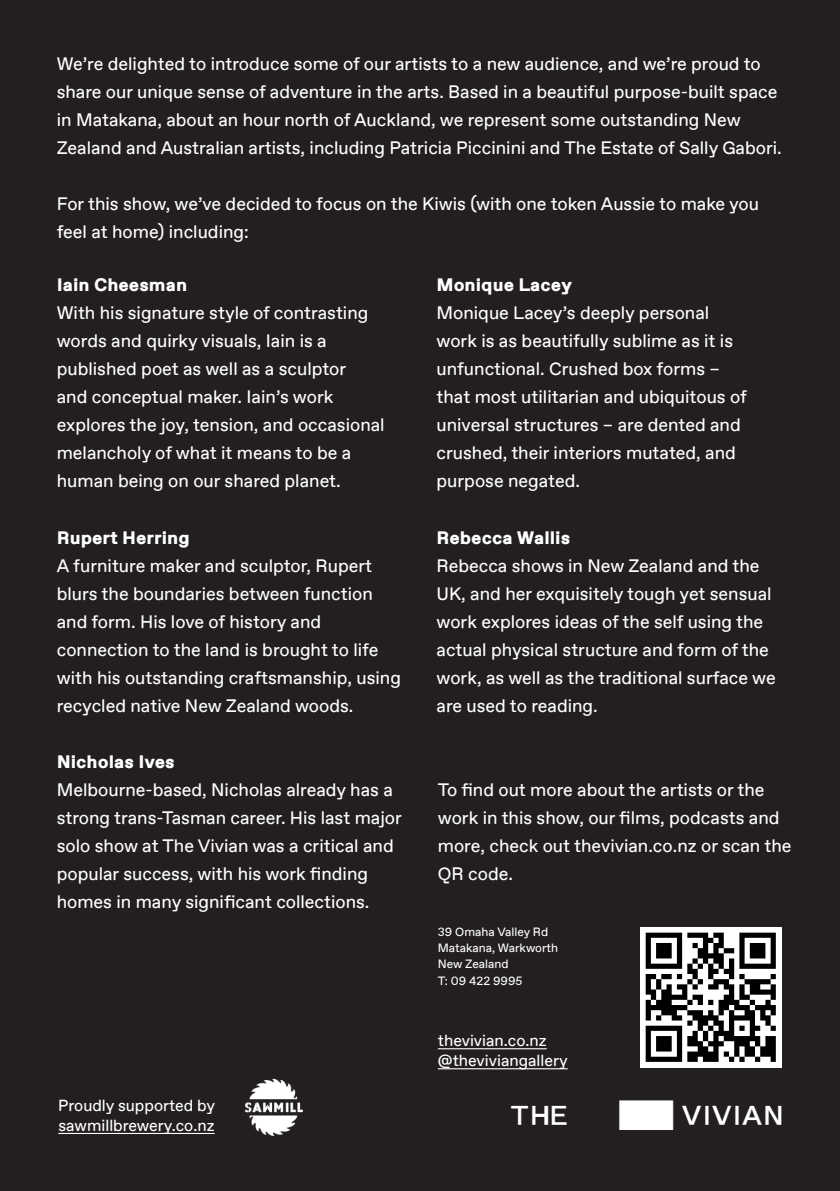
<style>
.page{position:relative;width:840px;height:1191px;background:#fff}
.page>*{position:absolute;margin:0;border:0;box-sizing:border-box;transform-origin:0 0}
.t1{font:42px "Vivian";color:#fff}
.t2{font:18px/28px "Vivian";color:#fff}
.t3{font:700 18px "Vivian";color:#fff}
.t4{font:16px/20px "Favorit";color:#fff}
.t5{font:12px/16px "Favorit";color:#fff}
</style>
<div class="page">
<div style="left:0;top:0;width:839px;height:1191px;background:#231f20"></div>
<hr style="left:58px;top:1132px;width:156px;height:2px;background:#fff">
<img style="left:245px;top:1078px;width:58px;height:58px">
<hr style="left:437px;top:1048px;width:109px;height:1px;background:#fff">
<hr style="left:437px;top:1068px;width:130px;height:1px;background:#fff">
<img style="left:640px;top:927px;width:140px;height:140px">
<p class="t2" style="left:57px;top:50px;width:726px">We’re delighted to introduce some of our artists to a new audience, and we’re proud to share our unique sense of adventure in the arts. Based in a beautiful purpose-built space in Matakana, about an hour north of Auckland, we represent some outstanding New Zealand and Australian artists, including Patricia Piccinini and The Estate of Sally Gabori.</p>
<p class="t2" style="left:57px;top:190px;width:703px">For this show, we’ve decided to focus on the Kiwis (with one token Aussie to make you feel at home) including:</p>
<p class="t3" style="left:57px;top:273px;width:132px">Iain Cheesman</p>
<p class="t2" style="left:57px;top:299px;width:329px">With his signature style of contrasting words and quirky visuals, Iain is a published poet as well as a sculptor<br>and conceptual maker. Iain’s work explores the joy, tension, and occasional melancholy of what it means to be a human being on our shared planet.</p>
<p class="t3" style="left:57px;top:525px;width:134px">Rupert Herring</p>
<p class="t2" style="left:57px;top:551px;width:345px">A furniture maker and sculptor, Rupert blurs the boundaries between function and form. His love of history and connection to the land is brought to life with his outstanding craftsmanship, using recycled native New Zealand woods.</p>
<p class="t3" style="left:57px;top:749px;width:119px">Nicholas Ives</p>
<p class="t2" style="left:57px;top:775px;width:346px">Melbourne-based, Nicholas already has a strong trans-Tasman career. His last major solo show at The Vivian was a critical and popular success, with his work finding homes in many significant collections.</p>
<p class="t4" style="left:58px;top:1094px;width:158px">Proudly supported by sawmillbrewery.co.nz</p>
<p class="t3" style="left:436px;top:273px;width:137px">Monique Lacey</p>
<p class="t2" style="left:436px;top:299px;width:312px">Monique Lacey’s deeply personal work is as beautifully sublime as it is unfunctional. Crushed box forms – that most utilitarian and ubiquitous of universal structures – are dented and crushed, their interiors mutated, and purpose negated.</p>
<p class="t3" style="left:436px;top:525px;width:135px">Rebecca Wallis</p>
<p class="t2" style="left:436px;top:551px;width:340px">Rebecca shows in New Zealand and the UK, and her exquisitely tough yet sensual work explores ideas of the self using the actual physical structure and form of the work, as well as the traditional surface we are used to reading.</p>
<p class="t2" style="left:437px;top:775px;width:355px">To find out more about the artists or the work in this show, our films, podcasts and more, check out thevivian.co.nz or scan the QR code.</p>
<p class="t5" style="left:437px;top:924px;width:122px">39 Omaha Valley Rd<br>Matakana, Warkworth<br>New Zealand<br>T: 09 422 9995</p>
<p class="t4" style="left:437px;top:1030px;width:131px">thevivian.co.nz @theviviangallery</p>
<p class="t1" style="left:511px;top:1086px;width:273px">√</p>
</div>
